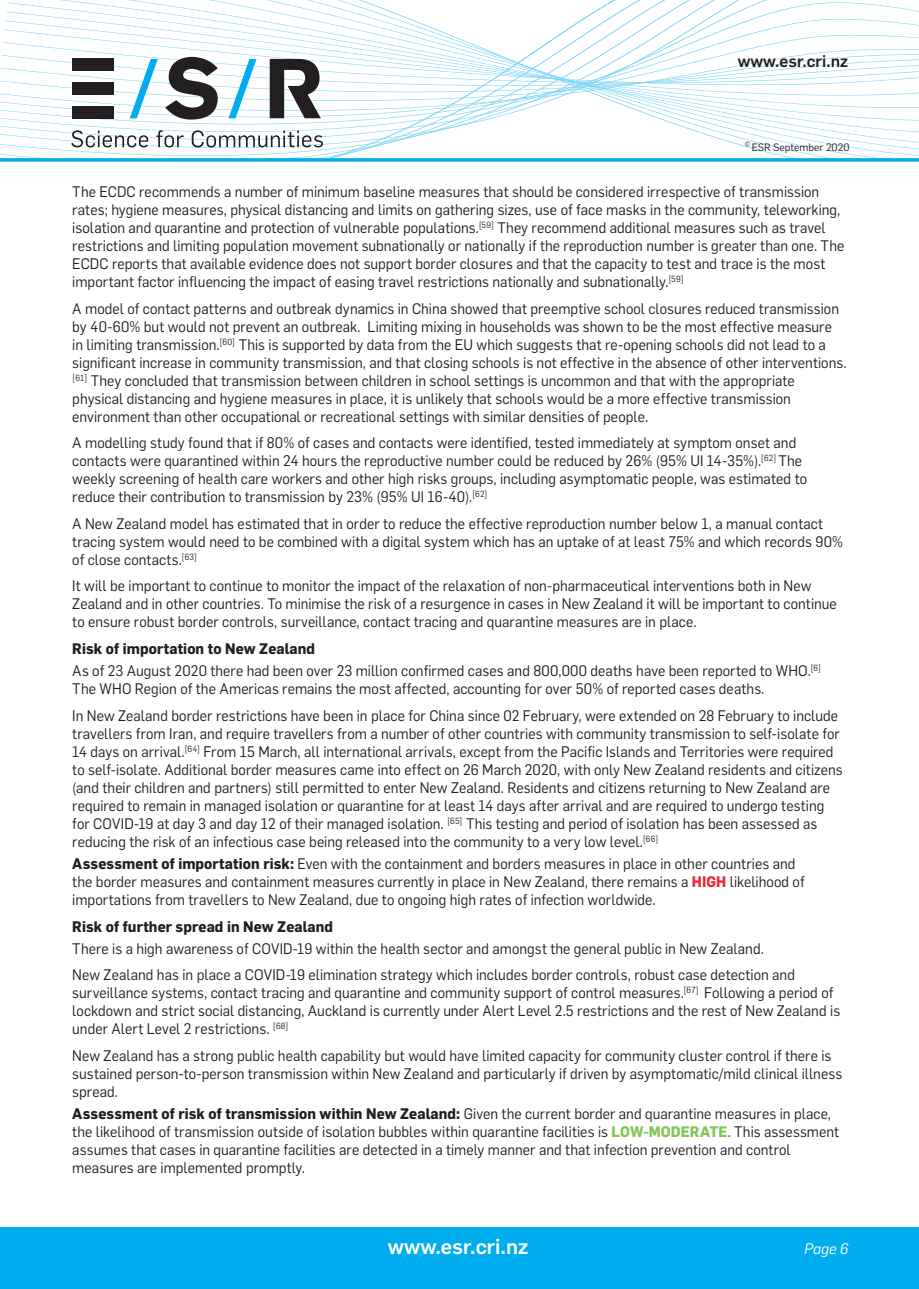
<style>
.page{position:relative;width:919px;height:1289px;background:#fff}
.page>*{position:absolute;margin:0;border:0;box-sizing:border-box;transform-origin:0 0}
.t1{font:500 21px "Flama";color:#fff}
.t2{font:500 16.5px "Flama";color:#231f20}
.t3{font:15px/18px "Flama";letter-spacing:.005em;color:#231f20;scale:.95 1}
.t4{font:700 15px "Flama";letter-spacing:.005em;color:#231f20;scale:.95 1}
.t5{font:italic 15px "Flama";color:#fff}
.t6{font:10.5px "Flama";color:#231f20}
.t7{font:6.15px "Flama";color:#231f20}
.s1{font-weight:700}
.s2{font-weight:700;color:#ee283b}
.s3{font-weight:700;color:#83c559}
</style>
<div class="page">
<div style="left:0;top:1227px;width:918px;height:61px;background:#00aeef"></div>
<svg style="left:0;top:0;width:918px;height:158px"></svg>
<hr style="left:79px;top:58px;width:14px;height:4px;background:#231f20">
<hr style="left:0;top:158px;width:918px;height:3px;background:#00aeef">
<svg style="left:165px;top:57px;width:53px;height:63px"></svg>
<svg style="left:270px;top:59px;width:51px;height:59px"></svg>
<div style="left:72px;top:59px;width:42px;height:12px;background:#231f20"></div>
<div style="left:72px;top:83px;width:42px;height:12px;background:#231f20"></div>
<div style="left:72px;top:106px;width:42px;height:12px;background:#231f20"></div>
<svg style="left:130px;top:59px;width:28px;height:59px"></svg>
<svg style="left:228px;top:59px;width:28px;height:59px"></svg>
<svg style="left:71px;top:130px;width:77px;height:17px"></svg>
<svg style="left:156px;top:130px;width:28px;height:17px"></svg>
<svg style="left:192px;top:130px;width:131px;height:17px"></svg>
<p class="t2" style="left:737px;top:50px;width:112px">www.esr.cri.nz</p>
<p class="t7" style="left:744px;top:139px;width:7px">©</p>
<p class="t6" style="left:752px;top:140px;width:99px">ESR September 2020</p>
<p class="t3" style="left:72px;top:182px;width:814px">The ECDC recommends a number of minimum baseline measures that should be considered irrespective of transmission rates; hygiene measures, physical distancing and limits on gathering sizes, use of face masks in the community, teleworking, isolation and quarantine and protection of vulnerable populations.<sup>[59]</sup> They recommend additional measures such as travel restrictions and limiting population movement subnationally or nationally if the reproduction number is greater than one. The ECDC reports that available evidence does not support border closures and that the capacity to test and trace is the most important factor influencing the impact of easing travel restrictions nationally and subnationally.<sup>[59]</sup></p>
<p class="t3" style="left:72px;top:298px;width:816px">A model of contact patterns and outbreak dynamics in China showed that preemptive school closures reduced transmission by 40-60% but would not prevent an outbreak. Limiting mixing in households was shown to be the most effective measure<br>in limiting transmission.<sup>[60]</sup> This is supported by data from the EU which suggests that re-opening schools did not lead to a significant increase in community transmission, and that closing schools is not effective in the absence of other interventions. <sup>[61]</sup> They concluded that transmission between children in school settings is uncommon and that with the appropriate physical distancing and hygiene measures in place, it is unlikely that schools would be a more effective transmission environment than other occupational or recreational settings with similar densities of people.</p>
<p class="t3" style="left:72px;top:433px;width:774px">A modelling study found that if 80% of cases and contacts were identified, tested immediately at symptom onset and contacts were quarantined within 24 hours the reproductive number could be reduced by 26% (95% UI 14-35%).<sup>[62]</sup> The weekly screening of health care workers and other high risks groups, including asymptomatic people, was estimated to reduce their contribution to transmission by 23% (95% UI 16-40).<sup>[62]</sup></p>
<p class="t3" style="left:72px;top:513px;width:812px">A New Zealand model has estimated that in order to reduce the effective reproduction number below 1, a manual contact tracing system would need to be combined with a digital system which has an uptake of at least 75% and which records 90% of close contacts.<sup>[63]</sup></p>
<p class="t3" style="left:72px;top:576px;width:806px">It will be important to continue to monitor the impact of the relaxation of non-pharmaceutical interventions both in New<br>Zealand and in other countries. To minimise the risk of a resurgence in cases in New Zealand it will be important to continue to ensure robust border controls, surveillance, contact tracing and quarantine measures are in place.</p>
<p class="t3" style="left:72px;top:636px;width:789px;line-height:22.2px"><span class="s1">Risk of importation to New Zealand<br></span>As of 23 August 2020 there had been over 23 million confirmed cases and 800,000 deaths have been reported to WHO.<sup>[6]</sup></p>
<p class="t3" style="left:72px;top:674px;width:807px;line-height:26.5px">The WHO Region of the Americas remains the most affected, accounting for over 50% of reported cases deaths.<br>In New Zealand border restrictions have been in place for China since 02 February, were extended on 28 February to include</p>
<p class="t3" style="left:72px;top:723px;width:812px">travellers from Iran, and require travellers from a number of other countries with community transmission to self-isolate for 14 days on arrival.<sup>[64]</sup> From 15 March, all international arrivals, except from the Pacific Islands and Territories were required to self-isolate. Additional border measures came into effect on 26 March 2020, with only New Zealand residents and citizens (and their children and partners) still permitted to enter New Zealand. Residents and citizens returning to New Zealand are required to remain in managed isolation or quarantine for at least 14 days after arrival and are required to undergo testing for COVID-19 at day 3 and day 12 of their managed isolation. <sup>[65]</sup> This testing and period of isolation has been assessed as reducing the risk of an infectious case being released into the community to a very low level.<sup>[66]</sup></p>
<p class="t3" style="left:72px;top:853px;width:772px"><span class="s1">Assessment of importation risk:</span> Even with the containment and borders measures in place in other countries and the border measures and containment measures currently in place in New Zealand, there remains a <span class="s2">HIGH</span> likelihood of importations from travellers to New Zealand, due to ongoing high rates of infection worldwide.</p>
<p class="t4" style="left:72px;top:917px;width:276px">Risk of further spread in New Zealand</p>
<p class="t3" style="left:72px;top:934px;width:762px;line-height:26.5px">There is a high awareness of COVID-19 within the health sector and amongst the general public in New Zealand.<br>New Zealand has in place a COVID-19 elimination strategy which includes border controls, robust case detection and</p>
<p class="t3" style="left:72px;top:983px;width:809px">surveillance systems, contact tracing and quarantine and community support of control measures.<sup>[67]</sup> Following a period of lockdown and strict social distancing, Auckland is currently under Alert Level 2.5 restrictions and the rest of New Zealand is under Alert Level 2 restrictions. <sup>[68]</sup></p>
<p class="t3" style="left:72px;top:1045px;width:812px">New Zealand has a strong public health capability but would have limited capacity for community cluster control if there is sustained person-to-person transmission within New Zealand and particularly if driven by asymptomatic/mild clinical illness spread.</p>
<p class="t3" style="left:72px;top:1103px;width:808px"><span class="s1">Assessment of risk of transmission within New Zealand:</span> Given the current border and quarantine measures in place, the likelihood of transmission outside of isolation bubbles within quarantine facilities is <span class="s3">LOW-MODERATE</span>. This assessment assumes that cases in quarantine facilities are detected in a timely manner and that infection prevention and control measures are implemented promptly.</p>
<h1 class="t1" style="left:388px;top:1230px;width:142px">www.esr.cri.nz</h1>
<p class="t5" style="left:804px;top:1238px;width:46px">Page 6</p>
</div>
